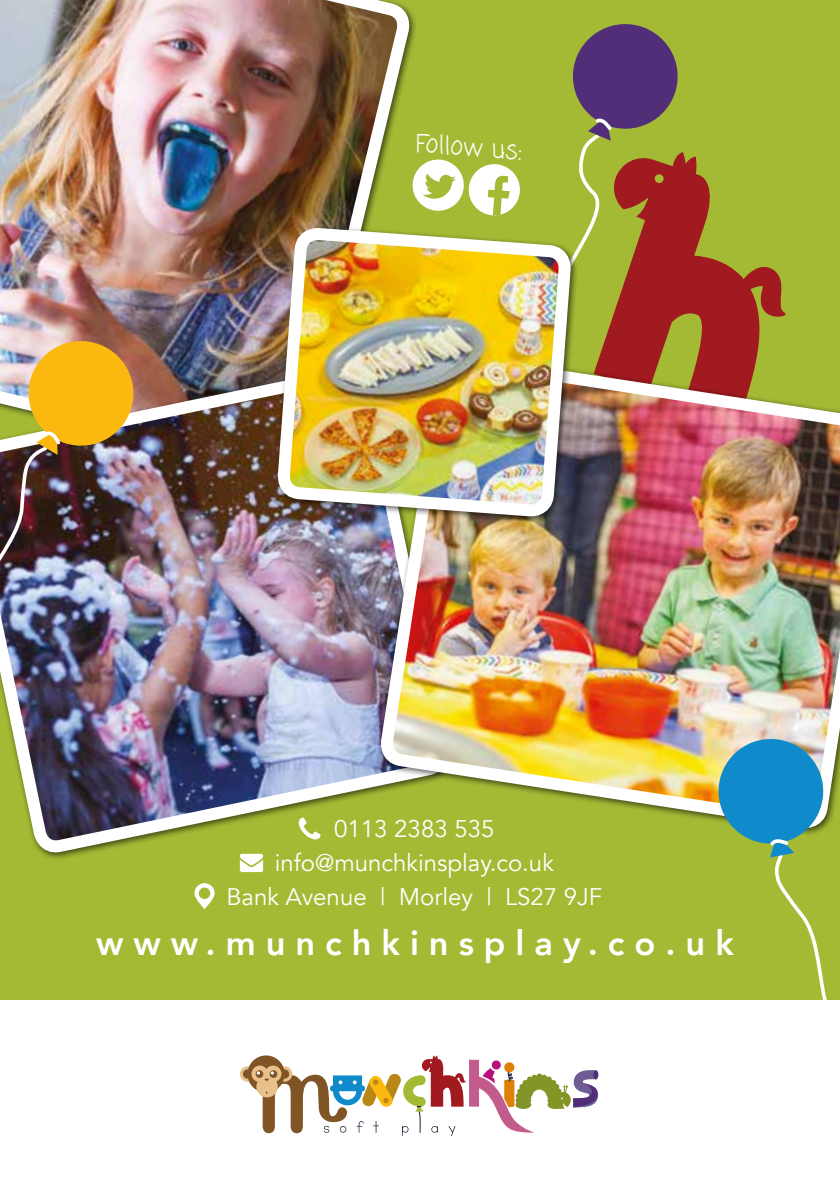
<style>
.page{position:relative;width:840px;height:1191px;background:#fff}
.page>*{position:absolute;margin:0;border:0;box-sizing:border-box;transform-origin:0 0}
.t1{font:800 34.4px "Avenir";letter-spacing:.29em;color:#fff}
.t2{font:24.8px "Coming Soon";color:#fff}
.t3{font:24px/34px "Avenir";color:#fff;text-align:center}
</style>
<div class="page">
<div style="left:0;top:0;width:839px;height:999px;background:#a4ba35"></div>
<img style="left:0;top:0;width:271px;height:363px">
<svg style="left:678px;top:152px;width:104px;height:133px"></svg>
<svg style="left:240px;top:1066px;width:15px;height:15px"></svg>
<div style="left:243px;top:1069px;width:9px;height:9px;background:#805526;border-radius:50%"></div>
<svg style="left:247px;top:1055px;width:37px;height:37px"></svg>
<svg style="left:251px;top:1055px;width:347px;height:81px"></svg>
<img style="left:0;top:370px;width:351px;height:539px">
<img style="left:571px;top:285px;width:268px;height:535px">
<img style="left:271px;top:0;width:306px;height:798px">
<img style="left:0;top:339px;width:135px;height:294px">
<svg style="left:711px;top:732px;width:128px;height:268px"></svg>
<svg style="left:411px;top:23px;width:267px;height:304px"></svg>
<p class="t2" style="left:417px;top:126px;width:108px;rotate:4deg">Follow us:</p>
<p class="t3" style="left:226px;top:812px;width:377px">0113 2383 535 info@munchkinsplay.co.uk<br>Bank Avenue | Morley | LS27 9JF</p>
<h1 class="t1" style="left:96px;top:916px;width:639px">www.munchkinsplay.co.uk</h1>
</div>
